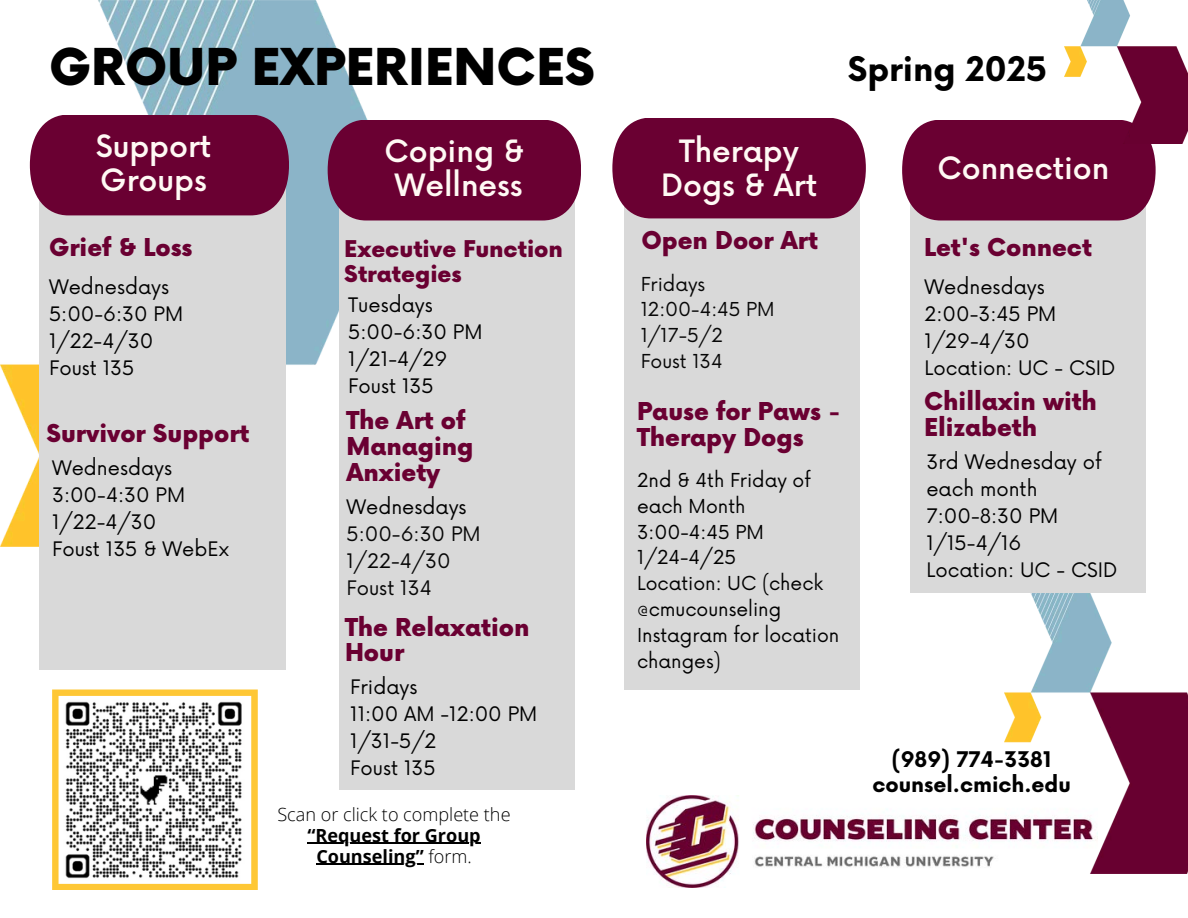
<style>
.page{position:relative;width:1188px;height:918px;background:#fff}
.page>*{position:absolute;margin:0;border:0;box-sizing:border-box;transform-origin:0 0}
.t1{font:900 49.5px "Now";color:#000}
.t2{font:700 33px "Now";color:#000}
.t3{font:500 30px/33.8px "Now";color:#fff9f4;text-align:center}
.t4{font:900 24px/25.8px "Now";color:#6a0032}
.t5{font:900 22.5px/24.8px "Now";color:#6a0032}
.t6{font:700 21px/24.8px "Now";color:#000;text-align:center}
.t7{font:19.5px/27px "Now";color:#000}
.t8{font:19.5px/27px "Now";color:#070707}
.t9{font:18.75px/25.8px "Now";color:#000}
.t10{font:18.75px "Now";color:#070707}
.t11{font:700 18.15px "Open Sans";color:#000}
.t12{font:300 18.15px "Open Sans";color:#000}
.s1{color:#000}
.s2{font-weight:300}
</style>
<div class="page">
<img style="left:0;top:0;width:368px;height:547px">
<div style="left:340px;top:183px;width:235px;height:607px;background:#d9d9d9"></div>
<div style="left:39px;top:176px;width:246px;height:494px;background:#d9d9d9"></div>
<div style="left:30px;top:115px;width:259px;height:100px;background:#6a0032"></div>
<img style="left:647px;top:796px;width:358px;height:92px">
<svg style="left:52px;top:690px;width:206px;height:200px"></svg>
<div style="left:911px;top:149px;width:235px;height:444px;background:#d9d9d9"></div>
<div style="left:328px;top:120px;width:253px;height:101px;background:#6a0032"></div>
<div style="left:624px;top:168px;width:235px;height:522px;background:#d9d9d9"></div>
<div style="left:902px;top:120px;width:254px;height:101px;background:#6a0032"></div>
<img style="left:1065px;top:0;width:123px;height:143px">
<div style="left:612px;top:118px;width:254px;height:100px;background:#6a0032"></div>
<img style="left:1005px;top:594px;width:183px;height:280px">
<hr style="left:307px;top:843px;width:174px;height:1px;background:#000">
<hr style="left:316px;top:864px;width:108px;height:1px;background:#000">
<h2 class="t1" style="left:49px;top:40px;width:548px">GROUP EXPERIENCES</h2>
<h2 class="t3" style="left:96px;top:131px;width:117px;text-align:left">Support<br>Groups</h2>
<h3 class="t4" style="left:49px;top:236px;width:145px">Grief &amp; Loss</h3>
<h3 class="t7" style="left:49px;top:274px;width:136px">Wednesdays<br>5:00-6:30 PM<br>1/22-4/30<br>Foust 135</h3>
<h3 class="t4" style="left:47px;top:422px;width:204px">Survivor Support</h3>
<h5 class="t7" style="left:52px;top:456px;width:179px">Wednesdays<br>3:00-4:30 PM<br>1/22-4/30<br>Foust 135 &amp; WebEx</h5>
<h2 class="t3" style="left:384px;top:136px;width:141px">Coping &amp;<br>Wellness</h2>
<p class="t5" style="left:344px;top:238px;width:220px">Executive Function<br>Strategies</p>
<h2 class="t7" style="left:348px;top:292px;width:136px">Tuesdays<br>5:00-6:30 PM<br>1/21-4/29<br>Foust 135</h2>
<h5 class="t4" style="left:346px;top:409px;width:129px">The Art of<br>Managing<br>Anxiety</h5>
<h5 class="t8" style="left:346px;top:494px;width:136px"><span class="s1">Wednesdays<br></span>5:00-6:30 PM<br>1/22-4/30<br>Foust 134</h5>
<p class="t4" style="left:345px;top:616px;width:186px">The Relaxation<br>Hour</p>
<h5 class="t7" style="left:350px;top:674px;width:189px">Fridays<br>11:00 AM -12:00 PM<br>1/31-5/2<br>Foust 135</h5>
<p class="t12" style="left:277px;top:801px;width:235px">Scan or click to complete the</p>
<h1 class="t11" style="left:307px;top:822px;width:175px">“Request for Group</h1>
<h2 class="t11" style="left:316px;top:843px;width:157px">Counseling” <span class="s2">form.</span></h2>
<p class="t2" style="left:848px;top:51px;width:201px">Spring 2025</p>
<h3 class="t3" style="left:661px;top:136px;width:158px">Therapy<br>Dogs &amp; Art</h3>
<h3 class="t4" style="left:641px;top:229px;width:178px">Open Door Art</h3>
<p class="t10" style="left:641px;top:273px;width:66px">Fridays</p>
<p class="t10" style="left:641px;top:299px;width:135px">12:00-4:45 PM</p>
<p class="t10" style="left:641px;top:325px;width:84px">1/17-5/2</p>
<p class="t10" style="left:641px;top:351px;width:84px">Foust 134</p>
<p class="t4" style="left:637px;top:400px;width:205px">Pause for Paws -<br>Therapy Dogs</p>
<p class="t9" style="left:637px;top:468px;width:175px">2nd &amp; 4th Friday of each Month</p>
<p class="t9" style="left:637px;top:520px;width:128px">3:00-4:45 PM</p>
<p class="t9" style="left:637px;top:546px;width:101px">1/24-4/25</p>
<p class="t9" style="left:637px;top:572px;width:204px">Location: UC (check @cmucounseling<br>Instagram for location changes)</p>
<h5 class="t3" style="left:937px;top:153px;width:173px">Connection</h5>
<h3 class="t4" style="left:924px;top:236px;width:169px">Let's Connect</h3>
<h5 class="t7" style="left:925px;top:275px;width:192px">Wednesdays<br>2:00-3:45 PM<br>1/29-4/30<br>Location: UC - CSID</h5>
<h3 class="t4" style="left:924px;top:390px;width:174px">Chillaxin with<br>Elizabeth</h3>
<h5 class="t7" style="left:926px;top:449px;width:192px">3rd Wednesday of each month<br>7:00-8:30 PM<br>1/15-4/16<br>Location: UC - CSID</h5>
<p class="t6" style="left:872px;top:749px;width:200px">(989) 774-3381 counsel.cmich.edu</p>
</div>
